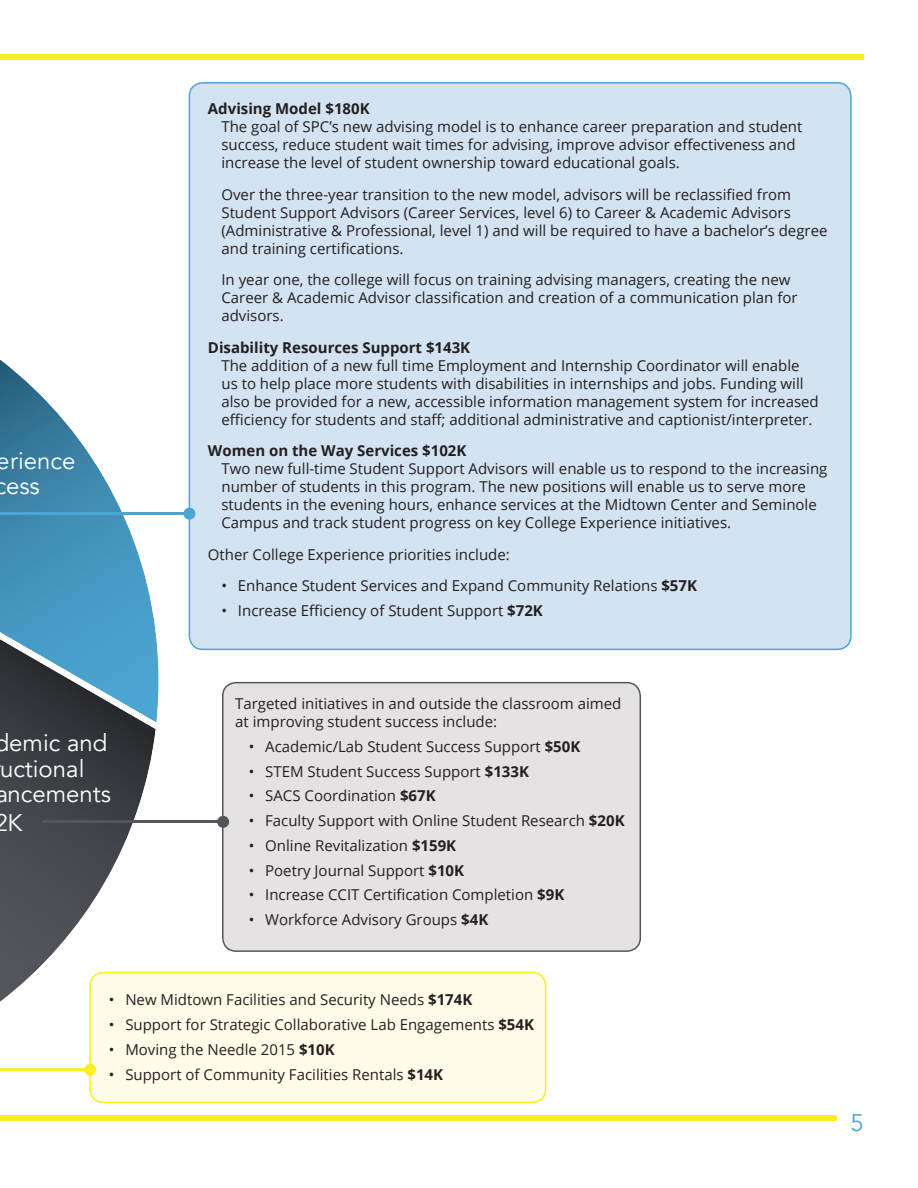
<style>
.page{position:relative;width:918px;height:1188px;background:#fff}
.page>*{position:absolute;margin:0;border:0;box-sizing:border-box;transform-origin:0 0}
.t1{font:24px/25.5px "Avenir";color:#fff}
.t2{font:24px "Avenir";color:#4ca5d3}
.t3{font:15px/18px "Open Sans";color:#231f20}
.t4{font:700 15px "Open Sans";color:#231f20}
.s1{font-weight:700}
</style>
<div class="page">
<div style="left:0;top:1115px;width:837px;height:5px;background:#faed24"></div>
<div style="left:0;top:54px;width:864px;height:6px;background:#faed24"></div>
<div style="left:189px;top:82px;width:663px;height:568px;background:#d3e3f1"></div>
<div style="left:222px;top:682px;width:419px;height:270px;background:#e4e2e3"></div>
<div style="left:89px;top:972px;width:457px;height:131px;background:#fffdea"></div>
<svg style="left:0;top:359px;width:133px;height:180px"></svg>
<svg style="left:0;top:539px;width:162px;height:520px;background:#77b2cd"></svg>
<svg style="left:0;top:632px;width:162px;height:377px"></svg>
<hr style="left:0;top:512px;width:189px;height:3px;background:#4ca5d3">
<div style="left:183px;top:508px;width:12px;height:12px;background:#4ca5d3;border-radius:50%"></div>
<hr style="left:42px;top:820px;width:181px;height:3px;background:#54565b">
<div style="left:217px;top:816px;width:12px;height:12px;background:#54565b;border-radius:50%"></div>
<svg style="left:0;top:999px;width:90px;height:72px"></svg>
<div style="left:84px;top:1064px;width:12px;height:12px;background:#faed24;border-radius:50%"></div>
<h1 class="t1" style="left:-5px;top:448px;width:82px">erience cess</h1>
<p class="t4" style="left:208px;top:98px;width:163px">Advising Model $180K</p>
<p class="t3" style="left:221px;top:117px;width:582px">The goal of SPC’s new advising model is to enhance career preparation and student success, reduce student wait times for advising, improve advisor effectiveness and increase the level of student ownership toward educational goals.</p>
<p class="t3" style="left:221px;top:185px;width:608px">Over the three-year transition to the new model, advisors will be reclassified from Student Support Advisors (Career Services, level 6) to Career &amp; Academic Advisors (Administrative &amp; Professional, level 1) and will be required to have a bachelor’s degree and training certifications.</p>
<p class="t3" style="left:221px;top:270px;width:578px">In year one, the college will focus on training advising managers, creating the new<br>Career &amp; Academic Advisor classification and creation of a communication plan for advisors.</p>
<p class="t4" style="left:208px;top:337px;width:264px">Disability Resources Support $143K</p>
<p class="t3" style="left:221px;top:356px;width:599px">The addition of a new full time Employment and Internship Coordinator will enable us to help place more students with disabilities in internships and jobs. Funding will also be provided for a new, accessible information management system for increased efficiency for students and staff; additional administrative and captionist/interpreter.</p>
<p class="t4" style="left:208px;top:440px;width:260px">Women on the Way Services $102K</p>
<p class="t3" style="left:221px;top:459px;width:608px">Two new full-time Student Support Advisors will enable us to respond to the increasing number of students in this program. The new positions will enable us to serve more students in the evening hours, enhance services at the Midtown Center and Seminole Campus and track student progress on key College Experience initiatives.</p>
<p class="t3" style="left:208px;top:545px;width:303px">Other College Experience priorities include:</p>
<p class="t3" style="left:221px;top:576px;width:477px">• Enhance Student Services and Expand Community Relations <span class="s1">$57K</span></p>
<p class="t3" style="left:221px;top:601px;width:323px">• Increase Efficiency of Student Support <span class="s1">$72K</span></p>
<h1 class="t1" style="left:-5px;top:731px;width:118px">demic and uctional ancements</h1>
<h1 class="t1" style="left:-6px;top:811px;width:30px">2K</h1>
<p class="t3" style="left:235px;top:694px;width:388px">Targeted initiatives in and outside the classroom aimed at improving student success include:</p>
<p class="t3" style="left:249px;top:737px;width:333px">• Academic/Lab Student Success Support <span class="s1">$50K</span></p>
<p class="t3" style="left:249px;top:762px;width:282px">• STEM Student Success Support <span class="s1">$133K</span></p>
<p class="t3" style="left:249px;top:787px;width:188px">• SACS Coordination <span class="s1">$67K</span></p>
<p class="t3" style="left:249px;top:811px;width:377px">• Faculty Support with Online Student Research <span class="s1">$20K</span></p>
<p class="t3" style="left:249px;top:836px;width:209px">• Online Revitalization <span class="s1">$159K</span></p>
<p class="t3" style="left:249px;top:861px;width:217px">• Poetry Journal Support <span class="s1">$10K</span></p>
<p class="t3" style="left:249px;top:886px;width:317px">• Increase CCIT Certification Completion <span class="s1">$9K</span></p>
<p class="t3" style="left:249px;top:910px;width:241px">• Workforce Advisory Groups <span class="s1">$4K</span></p>
<p class="t3" style="left:109px;top:990px;width:365px">• New Midtown Facilities and Security Needs <span class="s1">$174K</span></p>
<p class="t3" style="left:109px;top:1015px;width:427px">• Support for Strategic Collaborative Lab Engagements <span class="s1">$54K</span></p>
<p class="t3" style="left:109px;top:1040px;width:227px">• Moving the Needle 2015 <span class="s1">$10K</span></p>
<p class="t3" style="left:109px;top:1065px;width:336px">• Support of Community Facilities Rentals <span class="s1">$14K</span></p>
<h1 class="t2" style="left:851px;top:1108px;width:15px">5</h1>
</div>
